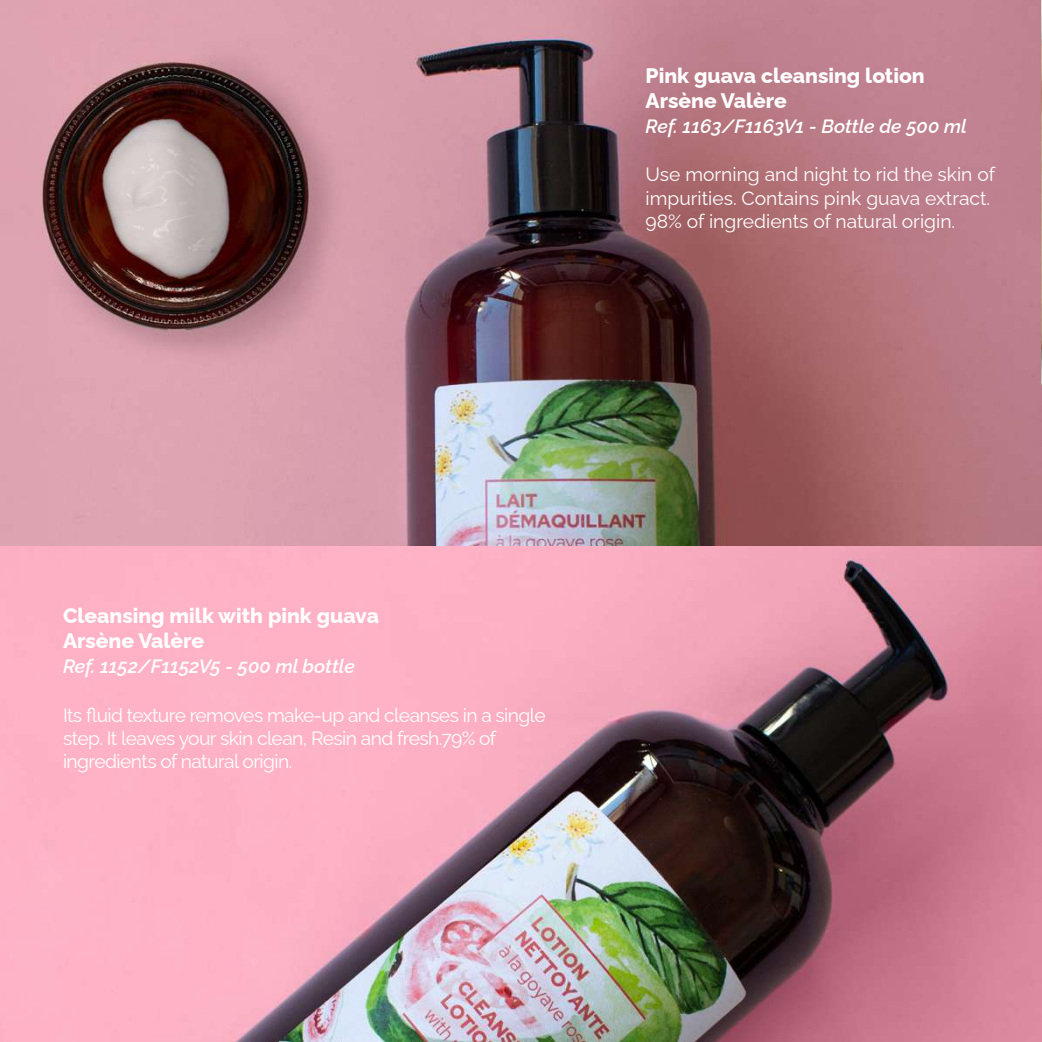
<style>
.page{position:relative;width:1042px;height:1042px;background:#fff}
.page>*{position:absolute;margin:0;border:0;box-sizing:border-box;transform-origin:0 0}
.t1{font:800 21px/25.2px "Raleway";color:#fff}
.t2{font:19.25px/23.1px "Raleway";letter-spacing:-.03em;color:#fff}
.t3{font:19.25px/23.1px "Raleway";color:#fff}
.t4{font:italic 600 19.25px "Raleway";color:#fff}
</style>
<div class="page">
<img style="left:0;top:0;width:1042px;height:1042px">
<svg style="left:1041px;top:386px;width:1px;height:359px"></svg>
<img style="left:1041px;top:0;width:1px;height:386px">
<p class="t1" style="left:645px;top:60px;width:281px">Pink guava cleansing lotion<br>Arsène Valère</p>
<p class="t4" style="left:645px;top:111px;width:323px">Ref. 1163/F1163V1 - Bottle de 500 ml</p>
<p class="t3" style="left:645px;top:161px;width:351px">Use morning and night to rid the skin of impurities. Contains pink guava extract.<br>98% of ingredients of natural origin.</p>
<p class="t1" style="left:63px;top:600px;width:317px">Cleansing milk with pink guava<br>Arsène Valère</p>
<p class="t4" style="left:63px;top:651px;width:293px">Ref. 1152/F1152V5 - 500 ml bottle</p>
<p class="t2" style="left:63px;top:701px;width:484px">Its fluid texture removes make-up and cleanses in a single step. It leaves your skin clean, Resin and fresh.79% of ingredients of natural origin.</p>
</div>
